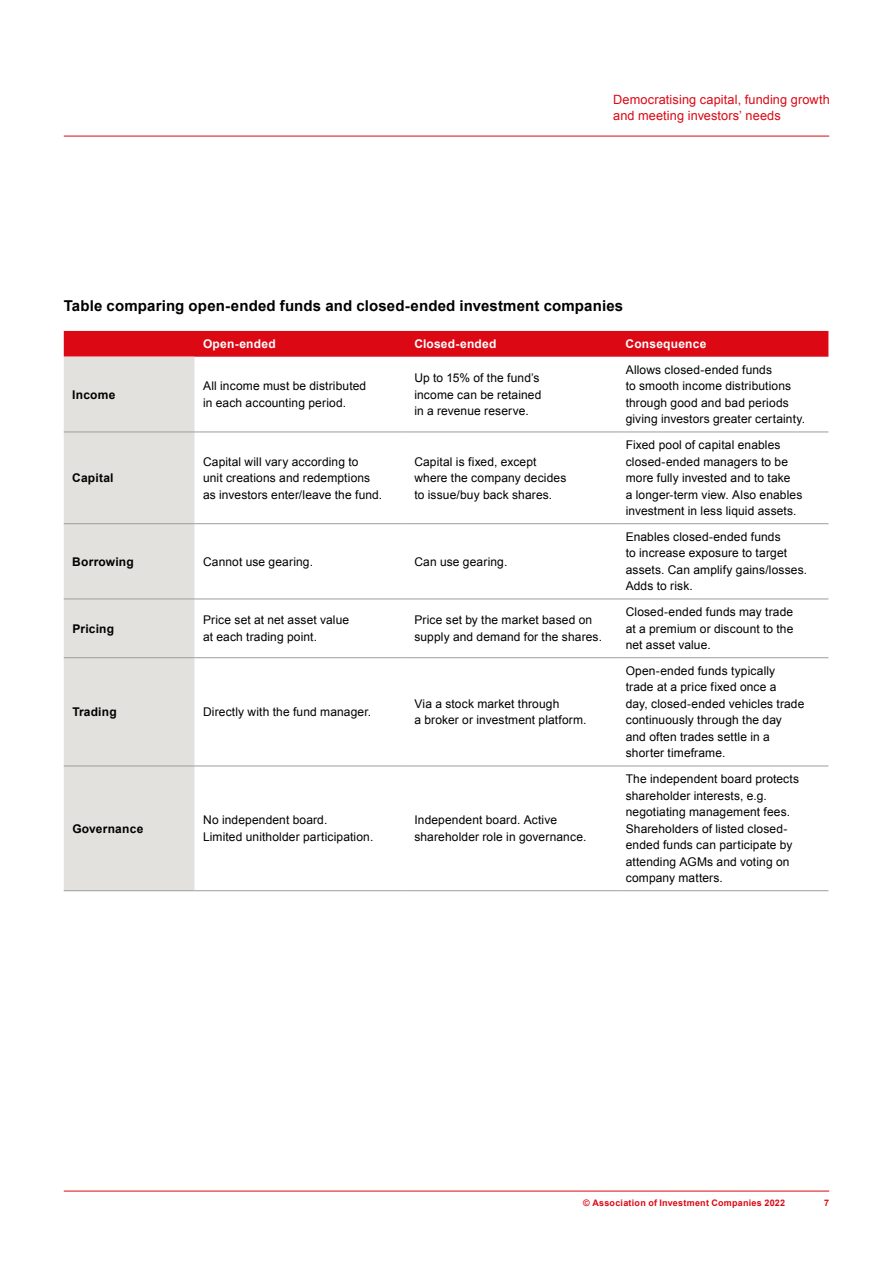
<style>
.page{position:relative;width:893px;height:1263px;background:#fff}
.page>*{position:absolute;margin:0;border:0;box-sizing:border-box;transform-origin:0 0}
.t1{font:700 15px "Arial";letter-spacing:.01em;color:#000}
.t2{font:12.75px/15.8px "Arial";letter-spacing:.01em;color:#dc0814}
.t3{font:12px/16.5px "Arial";letter-spacing:.01em;color:#000}
.t4{font:700 12px "Arial";letter-spacing:.015em;color:#000}
.t5{font:700 12px "Arial";letter-spacing:.015em;color:#fff}
.t6{font:700 9px "Arial";letter-spacing:.025em;color:#dc0814}
</style>
<div class="page">
<div style="left:64px;top:331px;width:764px;height:26px;background:#dc0814"></div>
<div style="left:64px;top:357px;width:131px;height:533px;background:#e3e1dd"></div>
<hr style="left:64px;top:432px;width:131px;height:1px;background:#9d9d9c">
<hr style="left:195px;top:432px;width:211px;height:1px;background:#9d9d9c">
<hr style="left:406px;top:432px;width:211px;height:1px;background:#9d9d9c">
<hr style="left:617px;top:432px;width:211px;height:1px;background:#9d9d9c">
<hr style="left:64px;top:523px;width:131px;height:1px;background:#9d9d9c">
<hr style="left:195px;top:523px;width:211px;height:1px;background:#9d9d9c">
<hr style="left:406px;top:523px;width:211px;height:1px;background:#9d9d9c">
<hr style="left:617px;top:523px;width:211px;height:1px;background:#9d9d9c">
<hr style="left:64px;top:657px;width:131px;height:1px;background:#9d9d9c">
<hr style="left:195px;top:657px;width:211px;height:1px;background:#9d9d9c">
<hr style="left:406px;top:657px;width:211px;height:1px;background:#9d9d9c">
<hr style="left:617px;top:657px;width:211px;height:1px;background:#9d9d9c">
<hr style="left:64px;top:599px;width:131px;height:1px;background:#9d9d9c">
<hr style="left:195px;top:599px;width:211px;height:1px;background:#9d9d9c">
<hr style="left:406px;top:599px;width:211px;height:1px;background:#9d9d9c">
<hr style="left:617px;top:599px;width:211px;height:1px;background:#9d9d9c">
<hr style="left:64px;top:765px;width:131px;height:1px;background:#9d9d9c">
<hr style="left:195px;top:765px;width:211px;height:1px;background:#9d9d9c">
<hr style="left:406px;top:765px;width:211px;height:1px;background:#9d9d9c">
<hr style="left:617px;top:765px;width:211px;height:1px;background:#9d9d9c">
<hr style="left:64px;top:890px;width:131px;height:1px;background:#9d9d9c">
<hr style="left:195px;top:890px;width:211px;height:1px;background:#9d9d9c">
<hr style="left:406px;top:890px;width:211px;height:1px;background:#9d9d9c">
<hr style="left:617px;top:890px;width:211px;height:1px;background:#9d9d9c">
<hr style="left:64px;top:136px;width:765px;height:1px;background:#dc0814">
<hr style="left:64px;top:1191px;width:765px;height:1px;background:#dc0814">
<p class="t2" style="left:613px;top:92px;width:218px">Democratising capital, funding growth and meeting investors’ needs</p>
<p class="t1" style="left:64px;top:296px;width:561px">Table comparing open-ended funds and closed-ended investment companies</p>
<p class="t5" style="left:203px;top:336px;width:74px">Open-ended</p>
<p class="t5" style="left:414px;top:336px;width:84px">Closed-ended</p>
<p class="t5" style="left:626px;top:336px;width:82px">Consequence</p>
<p class="t4" style="left:72px;top:387px;width:45px">Income</p>
<p class="t3" style="left:203px;top:378px;width:165px">All income must be distributed in each accounting period.</p>
<p class="t3" style="left:414px;top:370px;width:129px">Up to 15% of the fund’s income can be retained in a revenue reserve.</p>
<p class="t3" style="left:626px;top:362px;width:181px">Allows closed-ended funds<br>to smooth income distributions through good and bad periods giving investors greater certainty.</p>
<p class="t4" style="left:72px;top:470px;width:43px">Capital</p>
<p class="t3" style="left:203px;top:453px;width:181px">Capital will vary according to<br>unit creations and redemptions as investors enter/leave the fund.</p>
<p class="t3" style="left:414px;top:453px;width:154px">Capital is fixed, except where the company decides to issue/buy back shares.</p>
<p class="t4" style="left:72px;top:554px;width:63px">Borrowing</p>
<p class="t3" style="left:203px;top:553px;width:111px">Cannot use gearing.</p>
<p class="t3" style="left:414px;top:553px;width:94px">Can use gearing.</p>
<p class="t3" style="left:626px;top:437px;width:178px">Fixed pool of capital enables closed-ended managers to be more fully invested and to take<br>a longer-term view. Also enables investment in less liquid assets.</p>
<p class="t3" style="left:626px;top:529px;width:183px">Enables closed-ended funds<br>to increase exposure to target assets. Can amplify gains/losses.<br>Adds to risk.</p>
<p class="t4" style="left:72px;top:620px;width:43px">Pricing</p>
<p class="t3" style="left:203px;top:612px;width:148px">Price set at net asset value at each trading point.</p>
<p class="t3" style="left:414px;top:612px;width:189px">Price set by the market based on supply and demand for the shares.</p>
<p class="t3" style="left:626px;top:604px;width:169px;text-align:justify">Closed-ended funds may trade at a premium or discount to the net asset value.</p>
<p class="t4" style="left:72px;top:704px;width:46px">Trading</p>
<p class="t3" style="left:203px;top:704px;width:170px">Directly with the fund manager.</p>
<p class="t3" style="left:414px;top:696px;width:174px">Via a stock market through<br>a broker or investment platform.</p>
<p class="t4" style="left:72px;top:820px;width:72px">Governance</p>
<p class="t3" style="left:203px;top:812px;width:172px">No independent board.<br>Limited unitholder participation.</p>
<p class="t3" style="left:414px;top:812px;width:173px">Independent board. Active shareholder role in governance.</p>
<p class="t3" style="left:626px;top:663px;width:180px">Open-ended funds typically trade at a price fixed once a<br>day, closed-ended vehicles trade continuously through the day and often trades settle in a shorter timeframe.</p>
<p class="t3" style="left:626px;top:771px;width:175px">The independent board protects shareholder interests, e.g. negotiating management fees.<br>Shareholders of listed closed&shy;ended funds can participate by attending AGMs and voting on company matters.</p>
<p class="t6" style="left:583px;top:1197px;width:203px">© Association of Investment Companies 2022</p>
<p class="t6" style="left:824px;top:1197px;width:7px">7</p>
</div>
